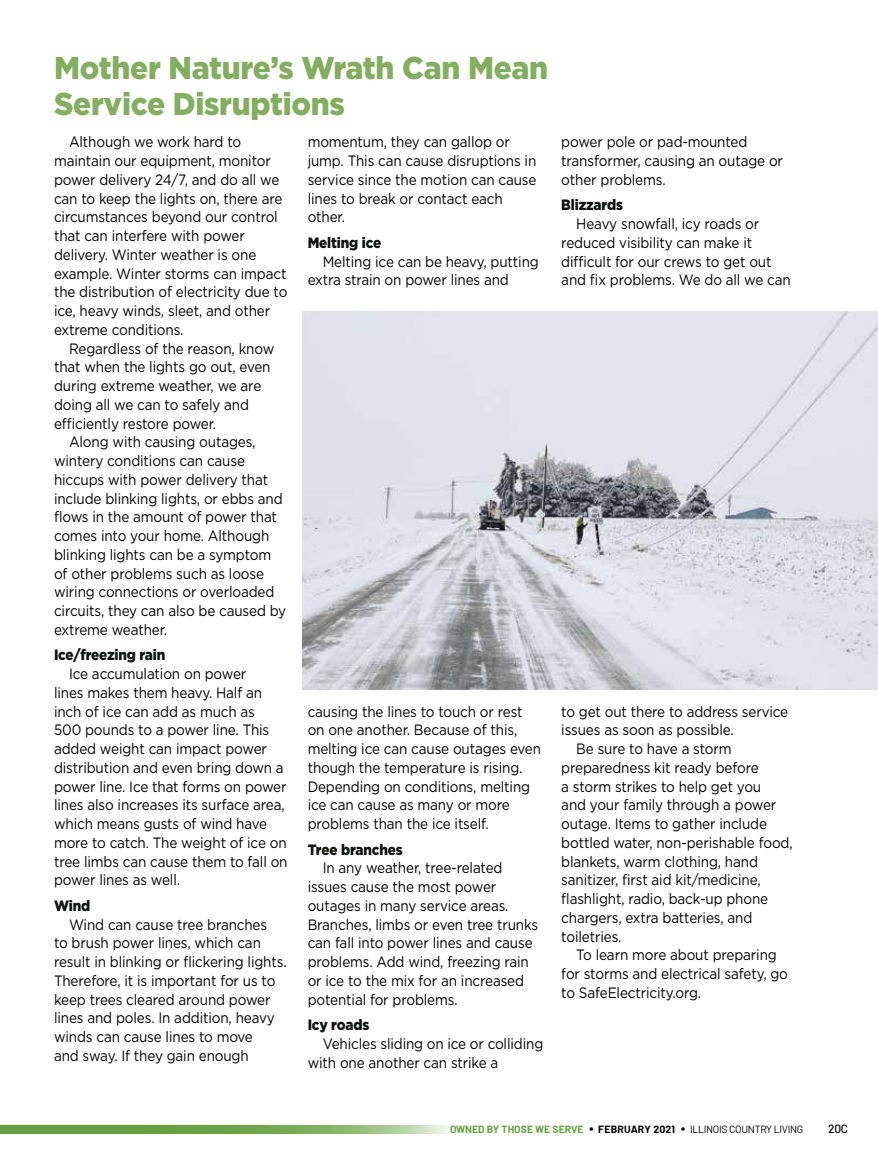
<style>
.page{position:relative;width:878px;height:1161px;background:#fff}
.page>*{position:absolute;margin:0;border:0;box-sizing:border-box;transform-origin:0 0}
.t1{font:900 31.5px/36px "Gotham";letter-spacing:-.01em;color:#84ae5f;scale:.95 1}
.t2{font:15px/18.8px "Gotham";letter-spacing:-.01em;color:#000;scale:.9 1}
.t3{font:900 15px "Gotham";letter-spacing:-.01em;color:#0c140d;scale:.9 1}
.t4{font:500 12px "Barlow";color:#000}
.t5{font:10.5px "Barlow";letter-spacing:-.03em;color:#000}
.s1{font-weight:700;color:#66a142}
.s2{font-size:15px}
.s3{font-weight:700}
</style>
<div class="page">
<img style="left:302px;top:312px;width:576px;height:377px">
<svg style="left:0;top:1125px;width:450px;height:8px;background:#7eaf5f"></svg>
<h1 class="t1" style="left:54px;top:50px;width:521px">Mother Nature’s Wrath Can Mean<br>Service Disruptions</h1>
<p class="t2" style="left:54px;top:132px;width:261px;text-indent:15px">Although we work hard to maintain our equipment, monitor power delivery 24/7, and do all we can to keep the lights on, there are circumstances beyond our control that can interfere with power delivery. Winter weather is one example. Winter storms can impact the distribution of electricity due to ice, heavy winds, sleet, and other extreme conditions.</p>
<p class="t2" style="left:54px;top:339px;width:246px;text-indent:15px">Regardless of the reason, know that when the lights go out, even during extreme weather, we are doing all we can to safely and efficiently restore power.</p>
<p class="t2" style="left:54px;top:432px;width:259px;text-indent:15px">Along with causing outages, wintery conditions can cause hiccups with power delivery that include blinking lights, or ebbs and flows in the amount of power that comes into your home. Although blinking lights can be a symptom of other problems such as loose wiring connections or overloaded circuits, they can also be caused by extreme weather.</p>
<p class="t3" style="left:54px;top:645px;width:125px">Ice/freezing rain</p>
<p class="t2" style="left:54px;top:664px;width:261px;text-indent:15px">Ice accumulation on power<br>lines makes them heavy. Half an inch of ice can add as much as<br>500 pounds to a power line. This added weight can impact power distribution and even bring down a power line. Ice that forms on power lines also increases its surface area, which means gusts of wind have more to catch. The weight of ice on tree limbs can cause them to fall on power lines as well.</p>
<p class="t3" style="left:54px;top:895px;width:42px">Wind</p>
<p class="t2" style="left:54px;top:915px;width:260px;text-indent:15px">Wind can cause tree branches<br>to brush power lines, which can result in blinking or flickering lights.<br>Therefore, it is important for us to keep trees cleared around power lines and poles. In addition, heavy winds can cause lines to move<br>and sway. If they gain enough</p>
<p class="t2" style="left:308px;top:132px;width:256px">momentum, they can gallop or jump. This can cause disruptions in service since the motion can cause lines to break or contact each other.</p>
<p class="t3" style="left:308px;top:232px;width:83px">Melting ice</p>
<p class="t2" style="left:308px;top:252px;width:258px;text-indent:15px">Melting ice can be heavy, putting extra strain on power lines and</p>
<p class="t2" style="left:308px;top:702px;width:261px">causing the lines to touch or rest on one another. Because of this, melting ice can cause outages even though the temperature is rising.<br>Depending on conditions, melting ice can cause as many or more problems than the ice itself.</p>
<p class="t3" style="left:308px;top:839px;width:107px">Tree branches</p>
<p class="t2" style="left:308px;top:858px;width:258px;text-indent:15px">In any weather, tree-related issues cause the most power outages in many service areas.<br>Branches, limbs or even tree trunks can fall into power lines and cause problems. Add wind, freezing rain or ice to the mix for an increased potential for problems.</p>
<p class="t3" style="left:308px;top:1015px;width:70px">Icy roads</p>
<p class="t2" style="left:308px;top:1034px;width:263px;text-indent:15px">Vehicles sliding on ice or colliding with one another can strike a</p>
<p class="t2" style="left:561px;top:132px;width:248px">power pole or pad-mounted transformer, causing an outage or other problems.</p>
<p class="t3" style="left:561px;top:195px;width:70px">Blizzards</p>
<p class="t2" style="left:561px;top:214px;width:256px;text-indent:15px">Heavy snowfall, icy roads or reduced visibility can make it difficult for our crews to get out and fix problems. We do all we can</p>
<p class="t2" style="left:561px;top:702px;width:254px">to get out there to address service</p>
<p class="t2" style="left:561px;top:720px;width:193px">issues as soon as possible.</p>
<p class="t2" style="left:576px;top:739px;width:174px">Be sure to have a storm</p>
<p class="t2" style="left:561px;top:758px;width:221px">preparedness kit ready before</p>
<p class="t2" style="left:561px;top:777px;width:224px">a storm strikes to help get you</p>
<p class="t2" style="left:561px;top:795px;width:240px">and your family through a power</p>
<p class="t2" style="left:561px;top:814px;width:230px">outage. Items to gather include</p>
<p class="t2" style="left:561px;top:833px;width:258px">bottled water, non-perishable food,</p>
<p class="t2" style="left:561px;top:852px;width:220px">blankets, warm clothing, hand</p>
<p class="t2" style="left:561px;top:870px;width:223px">sanitizer, first aid kit/medicine,</p>
<p class="t2" style="left:561px;top:889px;width:231px">flashlight, radio, back-up phone</p>
<p class="t2" style="left:561px;top:908px;width:214px">chargers, extra batteries, and</p>
<p class="t2" style="left:561px;top:927px;width:68px">toiletries.</p>
<p class="t2" style="left:576px;top:945px;width:224px">To learn more about preparing</p>
<p class="t2" style="left:561px;top:964px;width:253px">for storms and electrical safety, go</p>
<p class="t2" style="left:561px;top:983px;width:157px">to SafeElectricity.org.</p>
<p class="t5" style="left:450px;top:1123px;width:354px"><span class="s1">OWNED BY THOSE WE SERVE</span> <span class="s2">•</span> <span class="s3">FEBRUARY 2021</span> <span class="s2">•</span> ILLINOIS COUNTRY LIVING</p>
<p class="t4" style="left:828px;top:1122px;width:21px">20C</p>
</div>
